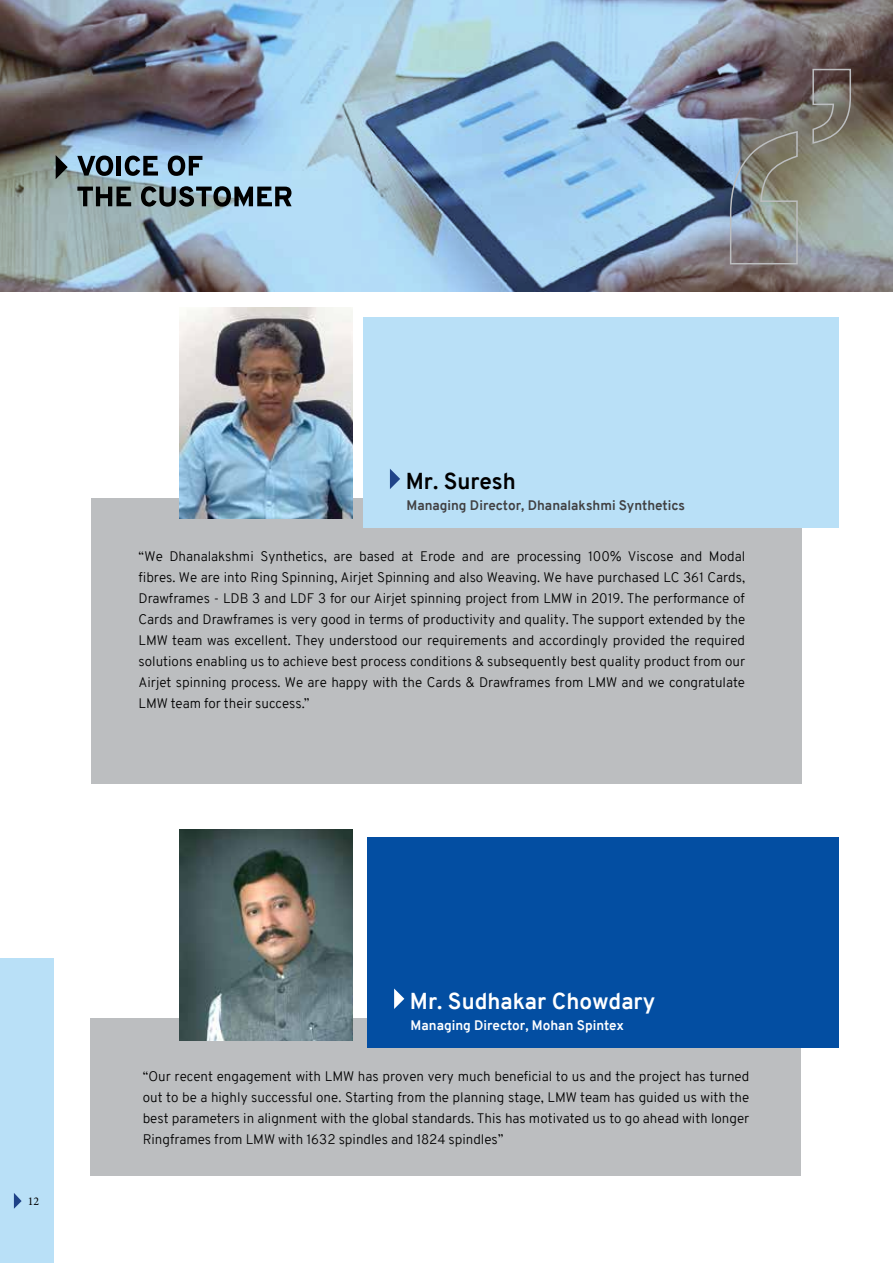
<style>
.page{position:relative;width:893px;height:1263px;background:#fff}
.page>*{position:absolute;margin:0;border:0;box-sizing:border-box;transform-origin:0 0}
.t1{font:700 22.5px "Overpass";color:#fff}
.t2{font:700 22.5px "Overpass";color:#000}
.t3{font:300 13.5px/21px "Overpass";color:#000;text-align:justify}
.t4{font:700 13.5px "Overpass";color:#414042}
.t5{font:700 13.5px "Overpass";color:#fff}
.t6{font:11.85px "Minion Pro";color:#000}
</style>
<div class="page">
<img style="left:0;top:0;width:893px;height:291px">
<svg style="left:77px;top:156px;width:36px;height:20px"></svg>
<hr style="left:117px;top:156px;width:4px;height:20px;background:#000">
<svg style="left:125px;top:156px;width:33px;height:20px"></svg>
<svg style="left:168px;top:156px;width:34px;height:20px"></svg>
<svg style="left:77px;top:187px;width:54px;height:19px"></svg>
<svg style="left:141px;top:186px;width:151px;height:21px;background:#56676e"></svg>
<svg style="left:56px;top:155px;width:12px;height:24px"></svg>
<img style="left:729px;top:130px;width:69px;height:135px">
<svg style="left:812px;top:68px;width:40px;height:77px;background:#79736a"></svg>
<div style="left:91px;top:498px;width:710px;height:285px;background:#bcbec0"></div>
<div style="left:363px;top:318px;width:476px;height:210px;background:#b9e0f7"></div>
<svg style="left:390px;top:469px;width:10px;height:20px"></svg>
<img style="left:180px;top:307px;width:172px;height:211px">
<div style="left:91px;top:1018px;width:710px;height:157px;background:#bcbec0"></div>
<div style="left:367px;top:837px;width:472px;height:211px;background:#034ea2"></div>
<img style="left:180px;top:830px;width:172px;height:210px">
<svg style="left:394px;top:988px;width:10px;height:21px"></svg>
<div style="left:0;top:958px;width:54px;height:305px;background:#b9e0f7"></div>
<svg style="left:14px;top:1193px;width:8px;height:16px"></svg>
<h1 class="t2" style="left:406px;top:465px;width:112px">Mr. Suresh</h1>
<p class="t4" style="left:406px;top:496px;width:280px">Managing Director, Dhanalakshmi Synthetics</p>
<p class="t3" style="left:139px;top:546px;width:608px">“We Dhanalakshmi Synthetics, are based at Erode and are processing 100% Viscose and Modal fibres. We are into Ring Spinning, Airjet Spinning and also Weaving. We have purchased LC 361 Cards, Drawframes - LDB 3 and LDF 3 for our Airjet spinning project from LMW in 2019. The performance of Cards and Drawframes is very good in terms of productivity and quality. The support extended by the LMW team was excellent. They understood our requirements and accordingly provided the required solutions enabling us to achieve best process conditions &amp; subsequently best quality product from our Airjet spinning process. We are happy with the Cards &amp; Drawframes from LMW and we congratulate LMW team for their success.”</p>
<p class="t6" style="left:28px;top:1193px;width:13px">12</p>
<h1 class="t1" style="left:410px;top:985px;width:247px">Mr. Sudhakar Chowdary</h1>
<p class="t5" style="left:411px;top:1016px;width:215px">Managing Director, Mohan Spintex</p>
<p class="t3" style="left:143px;top:1066px;width:608px">“Our recent engagement with LMW has proven very much beneficial to us and the project has turned out to be a highly successful one. Starting from the planning stage, LMW team has guided us with the best parameters in alignment with the global standards. This has motivated us to go ahead with longer Ringframes from LMW with 1632 spindles and 1824 spindles”</p>
</div>
